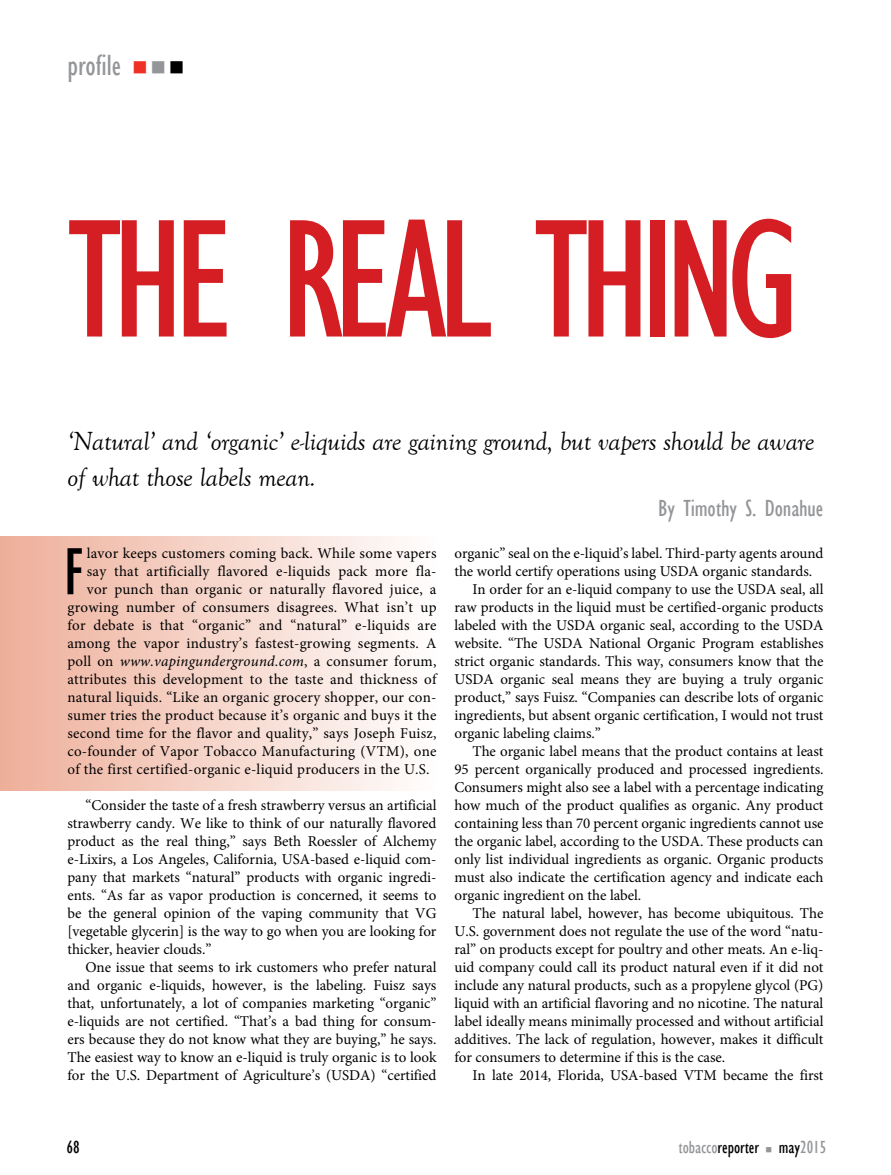
<style>
.page{position:relative;width:891px;height:1175px;background:#fff}
.page>*{position:absolute;margin:0;border:0;box-sizing:border-box;transform-origin:0 0}
.t1{font:condensed 174px "Gill Sans";letter-spacing:-.06em;color:#d41e23}
.t2{font:condensed 68.85px "Gill Sans";color:#000}
.t3{font:condensed 30px "Gill Sans";color:#939598}
.t4{font:italic 27px/36px "Goudy Old Style T";letter-spacing:-.01em;color:#000}
.t5{font:condensed 24px "Gill Sans";letter-spacing:-.005em;color:#939598}
.t6{font:condensed 18px "Gill Sans";color:#939598}
.t7{font:condensed 18px "Gill Sans";color:#000}
.t8{font:15px/18px "Minion Pro";letter-spacing:-.005em;color:#000;text-align:justify}
.t9{font:15px "Minion Pro";letter-spacing:.015em;color:#000}
.t10{font:italic 15px "Minion Pro";letter-spacing:.015em;color:#000}
.s1{color:#ee3124}
.s2{color:#000}
.s3{font-style:normal}
</style>
<div class="page">
<div style="left:0;top:536px;width:436px;height:254px;background:linear-gradient(to right,#eeaf9a,#fefdfd)"></div>
<h3 class="t3" style="left:68px;top:47px;width:119px">profile <span class="s1">■</span>■<span class="s2">■</span></h3>
<h1 class="t1" style="left:68px;top:177px;width:733px">THE real th ing</h1>
<h3 class="t4" style="left:68px;top:424px;width:749px">‘Natural’ and ‘organic’ e-liquids are gaining ground, but vapers should be aware of what those labels mean.</h3>
<h3 class="t5" style="left:658px;top:494px;width:167px">By Timothy S. Donahue</h3>
<h2 class="t2" style="left:63px;top:531px;width:24px">F</h2>
<p class="t9" style="left:87px;top:543px;width:351px">lavor keeps customers coming back. While some vapers</p>
<p class="t8" style="left:455px;top:544px;width:371px">organic” seal on the e-liquid’s label. Third-party agents around</p>
<p class="t8" style="left:455px;top:562px;width:359px">the world certify operations using USDA organic standards.</p>
<p class="t8" style="left:473px;top:580px;width:352px">In order for an e-liquid company to use the USDA seal, all</p>
<p class="t8" style="left:455px;top:598px;width:370px">raw products in the liquid must be certified-organic products</p>
<p class="t8" style="left:455px;top:616px;width:370px">labeled with the USDA organic seal, according to the USDA</p>
<p class="t8" style="left:455px;top:634px;width:371px">website. “The USDA National Organic Program establishes</p>
<p class="t8" style="left:455px;top:652px;width:371px">strict organic standards. This way, consumers know that the</p>
<p class="t8" style="left:455px;top:670px;width:371px">USDA organic seal means they are buying a truly organic</p>
<p class="t8" style="left:455px;top:688px;width:371px">product,” says Fuisz. “Companies can describe lots of organic</p>
<p class="t8" style="left:455px;top:706px;width:370px">ingredients, but absent organic certification, I would not trust</p>
<p class="t8" style="left:455px;top:724px;width:148px">organic labeling claims.”</p>
<p class="t8" style="left:473px;top:742px;width:352px">The organic label means that the product contains at least</p>
<p class="t8" style="left:455px;top:760px;width:371px">95 percent organically produced and processed ingredients.</p>
<p class="t8" style="left:455px;top:778px;width:371px">Consumers might also see a label with a percentage indicating</p>
<p class="t8" style="left:455px;top:796px;width:371px">how much of the product qualifies as organic. Any product</p>
<p class="t8" style="left:455px;top:814px;width:371px">containing less than 70 percent organic ingredients cannot use</p>
<p class="t8" style="left:455px;top:832px;width:370px">the organic label, according to the USDA. These products can</p>
<p class="t8" style="left:455px;top:850px;width:370px">only list individual ingredients as organic. Organic products</p>
<p class="t8" style="left:455px;top:868px;width:371px">must also indicate the certification agency and indicate each</p>
<p class="t8" style="left:455px;top:886px;width:188px">organic ingredient on the label.</p>
<p class="t8" style="left:473px;top:904px;width:352px">The natural label, however, has become ubiquitous. The</p>
<p class="t8" style="left:455px;top:922px;width:370px">U.S. government does not regulate the use of the word “natu-</p>
<p class="t8" style="left:455px;top:940px;width:370px">ral” on products except for poultry and other meats. An e-liq-</p>
<p class="t8" style="left:455px;top:958px;width:371px">uid company could call its product natural even if it did not</p>
<p class="t8" style="left:455px;top:976px;width:370px">include any natural products, such as a propylene glycol (PG)</p>
<p class="t8" style="left:455px;top:994px;width:370px">liquid with an artificial flavoring and no nicotine. The natural</p>
<p class="t8" style="left:455px;top:1012px;width:370px">label ideally means minimally processed and without artificial</p>
<p class="t8" style="left:455px;top:1030px;width:371px">additives. The lack of regulation, however, makes it difficult</p>
<p class="t8" style="left:455px;top:1048px;width:272px">for consumers to determine if this is the case.</p>
<p class="t8" style="left:473px;top:1066px;width:353px">In late 2014, Florida, USA-based VTM became the first</p>
<p class="t9" style="left:87px;top:561px;width:351px">say that artificially flavored e-liquids pack more fla-</p>
<p class="t9" style="left:87px;top:579px;width:351px">vor punch than organic or naturally flavored juice, a</p>
<p class="t9" style="left:68px;top:597px;width:371px">growing number of consumers disagrees. What isn’t up</p>
<p class="t9" style="left:68px;top:615px;width:370px">for debate is that “organic” and “natural” e-liquids are</p>
<p class="t9" style="left:68px;top:633px;width:370px">among the vapor industry’s fastest-growing segments. A</p>
<p class="t10" style="left:68px;top:651px;width:371px"><span class="s3">poll on</span> www.vapingunderground.com<span class="s3">, a consumer forum,</span></p>
<p class="t9" style="left:68px;top:669px;width:370px">attributes this development to the taste and thickness of</p>
<p class="t9" style="left:68px;top:687px;width:371px">natural liquids. “Like an organic grocery shopper, our con-</p>
<p class="t9" style="left:68px;top:705px;width:371px">sumer tries the product because it’s organic and buys it the</p>
<p class="t9" style="left:68px;top:723px;width:371px">second time for the flavor and quality,” says Joseph Fuisz,</p>
<p class="t9" style="left:68px;top:741px;width:371px">co-founder of Vapor Tobacco Manufacturing (VTM), one</p>
<p class="t9" style="left:68px;top:759px;width:364px">of the first certified-organic e-liquid producers in the U.S.</p>
<p class="t8" style="left:68px;top:796px;width:371px;text-indent:18px">“Consider the taste of a fresh strawberry versus an artificial strawberry candy. We like to think of our naturally flavored product as the real thing,” says Beth Roessler of Alchemy e-Lixirs, a Los Angeles, California, USA-based e-liquid com&shy;pany that markets “natural” products with organic ingredi&shy;ents. “As far as vapor production is concerned, it seems to be the general opinion of the vaping community that VG [vegetable glycerin] is the way to go when you are looking for thicker, heavier clouds.”</p>
<p class="t8" style="left:68px;top:958px;width:371px;text-indent:18px">One issue that seems to irk customers who prefer natural and organic e-liquids, however, is the labeling. Fuisz says that, unfortunately, a lot of companies marketing “organic” e-liquids are not certified. “That’s a bad thing for consum&shy;ers because they do not know what they are buying,” he says.<br>The easiest way to know an e-liquid is truly organic is to look for the U.S. Department of Agriculture’s (USDA) “certified</p>
<p class="t7" style="left:66px;top:1136px;width:15px">68</p>
<p class="t6" style="left:679px;top:1136px;width:149px">tobacco<span class="s2">reporter</span> ■ <span class="s2">may</span>2015</p>
</div>
